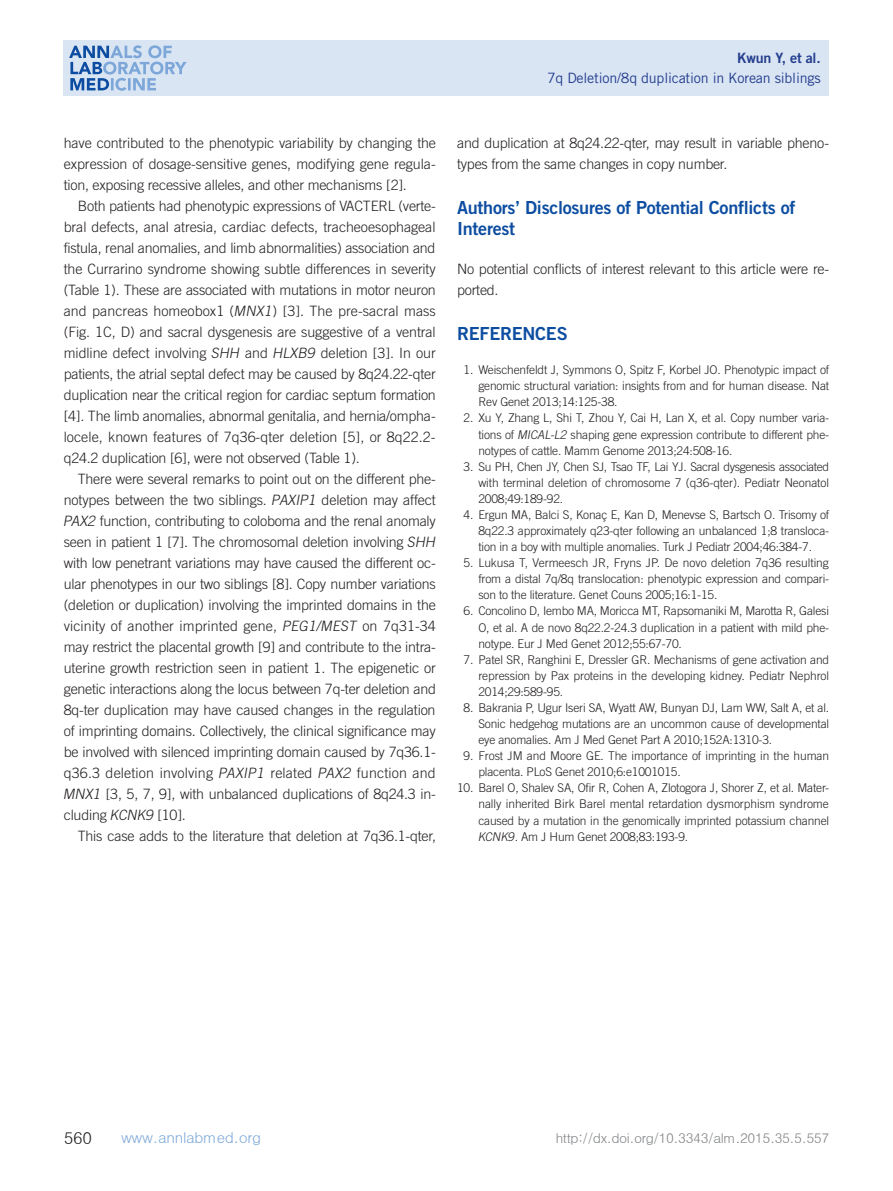
<style>
.page{position:relative;width:893px;height:1191px;background:#fff}
.page>*{position:absolute;margin:0;border:0;box-sizing:border-box;transform-origin:0 0}
.본문대제목{font:18px/21px "Trade Gothic LT Std Bd 2";letter-spacing:-.015em;color:#0d4da1}
.t1{font:16.5px "Dotum";color:#231f20}
.t2{font:15px "Dotum";letter-spacing:-.02em;color:#7ca7d8}
.본문{font:300 14.25px/21px "Trade Gothic LT Std";letter-spacing:-.015em;color:#231f20}
.t3{font:14.25px "Trade Gothic LT Std";letter-spacing:-.015em;color:#253f8e}
.t4{font:14.25px "Trade Gothic LT Std Bd 2";letter-spacing:-.015em;color:#253f8e}
.t5{font:13.5px "Dotum";letter-spacing:-.03em;color:#808285}
.참고문헌_1{font:300 12px/16px "Trade Gothic LT Std";letter-spacing:-.015em;color:#231f20;text-align:justify}
.참고문헌_2{font:300 12px/16px "Trade Gothic LT Std";letter-spacing:-.015em;color:#231f20;text-align:justify}
.s1{font-style:italic}
</style>
<div class="page">
<div style="left:64px;top:40px;width:765px;height:56px;background:#dae5f4"></div>
<svg style="left:69px;top:45px;width:118px;height:46px"></svg>
<p class="본문" style="left:64px;top:132px;width:374px;text-align:justify">have contributed to the phenotypic variability by changing the expression of dosage-sensitive genes, modifying gene regula&shy;tion, exposing recessive alleles, and other mechanisms [2].</p>
<p class="본문" style="left:64px;top:195px;width:374px;text-align:justify;text-indent:14px">Both patients had phenotypic expressions of VACTERL (verte&shy;bral defects, anal atresia, cardiac defects, tracheoesophageal fistula, renal anomalies, and limb abnormalities) association and the Currarino syndrome showing subtle differences in severity (Table 1). These are associated with mutations in motor neuron and pancreas homeobox1 (<span class="s1">MNX1</span>) [3]. The pre-sacral mass (Fig. 1C, D) and sacral dysgenesis are suggestive of a ventral midline defect involving <span class="s1">SHH</span> and <span class="s1">HLXB9</span> deletion [3]. In our patients, the atrial septal defect may be caused by 8q24.22-qter duplication near the critical region for cardiac septum formation [4]. The limb anomalies, abnormal genitalia, and hernia/ompha&shy;locele, known features of 7q36-qter deletion [5], or 8q22.2- q24.2 duplication [6], were not observed (Table 1).</p>
<p class="본문" style="left:63px;top:468px;width:376px;text-indent:15px">There were several remarks to point out on the different phe&shy;notypes between the two siblings. <span class="s1">PAXIP1</span> deletion may affect <span class="s1">PAX2</span> function, contributing to coloboma and the renal anomaly seen in patient 1 [7]. The chromosomal deletion involving <span class="s1">SHH </span>with low penetrant variations may have caused the different oc&shy;ular phenotypes in our two siblings [8]. Copy number variations (deletion or duplication) involving the imprinted domains in the vicinity of another imprinted gene, <span class="s1">PEG1/MEST</span> on 7q31-34 may restrict the placental growth [9] and contribute to the intra&shy;uterine growth restriction seen in patient 1. The epigenetic or genetic interactions along the locus between 7q-ter deletion and 8q-ter duplication may have caused changes in the regulation of imprinting domains. Collectively, the clinical significance may be involved with silenced imprinting domain caused by 7q36.1- q36.3 deletion involving <span class="s1">PAXIP1</span> related <span class="s1">PAX2</span> function and <span class="s1">MNX1</span> [3, 5, 7, 9], with unbalanced duplications of 8q24.3 in&shy;cluding <span class="s1">KCNK9</span> [10].</p>
<p class="본문" style="left:78px;top:825px;width:360px">This case adds to the literature that deletion at 7q36.1-qter,</p>
<p class="t4" style="left:737px;top:49px;width:85px">Kwun Y, et al.</p>
<p class="t3" style="left:547px;top:69px;width:275px">7q Deletion/8q duplication in Korean siblings</p>
<p class="본문" style="left:457px;top:132px;width:374px">and duplication at 8q24.22-qter, may result in variable pheno&shy;types from the same changes in copy number.</p>
<p class="본문대제목" style="left:457px;top:197px;width:340px">Authors’ Disclosures of Potential Conflicts of<br>Interest</p>
<p class="본문" style="left:457px;top:258px;width:374px">No potential conflicts of interest relevant to this article were re&shy;ported.</p>
<p class="본문대제목" style="left:457px;top:323px;width:112px">REFERENCES</p>
<p class="참고문헌_1" style="left:478px;top:362px;width:352px;text-indent:-15px">1. Weischenfeldt J, Symmons O, Spitz F, Korbel JO. Phenotypic impact of genomic structural variation: insights from and for human disease. Nat Rev Genet 2013;14:125-38.</p>
<p class="참고문헌_1" style="left:478px;top:410px;width:352px;text-indent:-15px">2. Xu Y, Zhang L, Shi T, Zhou Y, Cai H, Lan X, et al. Copy number varia&shy;tions of <span class="s1">MICAL-L2</span> shaping gene expression contribute to different phe&shy;notypes of cattle. Mamm Genome 2013;24:508-16.</p>
<p class="참고문헌_1" style="left:478px;top:458px;width:352px;text-indent:-15px">3. Su PH, Chen JY, Chen SJ, Tsao TF, Lai YJ. Sacral dysgenesis associated with terminal deletion of chromosome 7 (q36-qter). Pediatr Neonatol 2008;49:189-92.</p>
<p class="참고문헌_1" style="left:478px;top:506px;width:352px;text-indent:-15px">4. Ergun MA, Balci S, Konaç E, Kan D, Menevse S, Bartsch O. Trisomy of 8q22.3 approximately q23-qter following an unbalanced 1;8 transloca&shy;tion in a boy with multiple anomalies. Turk J Pediatr 2004;46:384-7.</p>
<p class="참고문헌_1" style="left:478px;top:555px;width:352px;text-indent:-15px">5. Lukusa T, Vermeesch JR, Fryns JP. De novo deletion 7q36 resulting from a distal 7q/8q translocation: phenotypic expression and compari&shy;son to the literature. Genet Couns 2005;16:1-15.</p>
<p class="참고문헌_1" style="left:478px;top:603px;width:352px;text-indent:-15px">6. Concolino D, Iembo MA, Moricca MT, Rapsomaniki M, Marotta R, Galesi O, et al. A de novo 8q22.2-24.3 duplication in a patient with mild phe&shy;notype. Eur J Med Genet 2012;55:67-70.</p>
<p class="참고문헌_1" style="left:478px;top:651px;width:352px;text-indent:-15px">7. Patel SR, Ranghini E, Dressler GR. Mechanisms of gene activation and repression by Pax proteins in the developing kidney. Pediatr Nephrol 2014;29:589-95.</p>
<p class="참고문헌_1" style="left:478px;top:699px;width:352px;text-indent:-15px">8. Bakrania P, Ugur Iseri SA, Wyatt AW, Bunyan DJ, Lam WW, Salt A, et al.<br>Sonic hedgehog mutations are an uncommon cause of developmental eye anomalies. Am J Med Genet Part A 2010;152A:1310-3.</p>
<p class="참고문헌_1" style="left:478px;top:747px;width:352px;text-indent:-15px">9. Frost JM and Moore GE. The importance of imprinting in the human placenta. PLoS Genet 2010;6:e1001015.</p>
<p class="참고문헌_2" style="left:478px;top:780px;width:353px;text-indent:-21px">10. Barel O, Shalev SA, Ofir R, Cohen A, Zlotogora J, Shorer Z, et al. Mater&shy;nally inherited Birk Barel mental retardation dysmorphism syndrome caused by a mutation in the genomically imprinted potassium channel <span class="s1">KCNK9</span>. Am J Hum Genet 2008;83:193-9.</p>
<p class="t1" style="left:64px;top:1129px;width:30px">560</p>
<p class="t2" style="left:121px;top:1130px;width:142px">www.annlabmed.org</p>
<p class="t5" style="left:556px;top:1131px;width:275px">http://dx.doi.org/10.3343/alm.2015.35.5.557</p>
</div>
